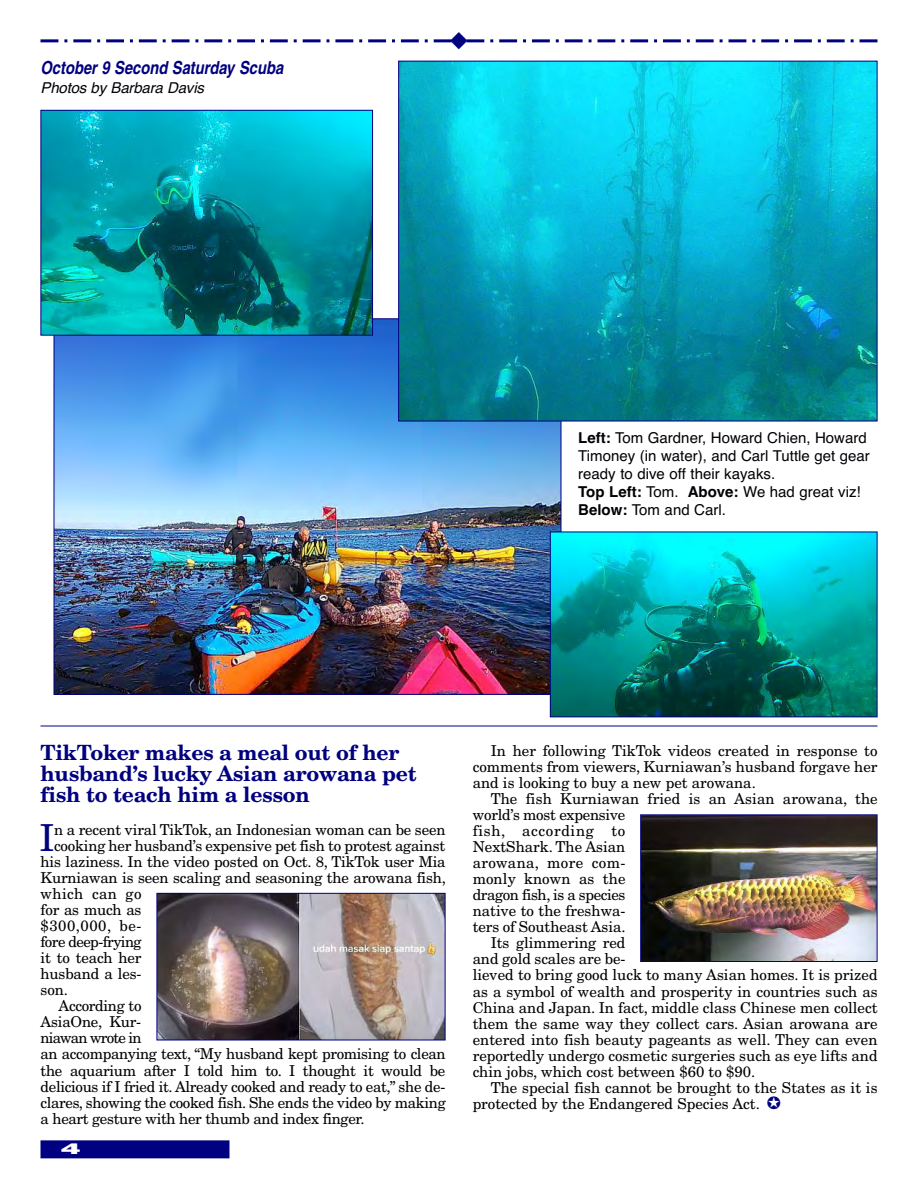
<style>
.page{position:relative;width:918px;height:1188px;background:#fff}
.page>*{position:absolute;margin:0;border:0;box-sizing:border-box;transform-origin:0 0}
.t1{font:37.2px "New Century Schlbk";color:#000080}
.t2{font:700 21px/21px "New Century Schlbk";letter-spacing:-.01em;color:#000080}
.t3{font:italic 700 condensed 18px "Helvetica";color:#000080}
.t4{font:15px/16px "New Century Schlbk";letter-spacing:-.005em;color:#000;text-align:justify}
.t5{font:15px/18px "Helvetica";color:#000006}
.t6{font:15px "New Century Schlbk";letter-spacing:.025em;color:#000}
.t7{font:15px "New Century Schlbk";letter-spacing:-.025em;color:#000}
.t8{font:italic 15px "Helvetica";letter-spacing:-.01em;color:#000006}
.t9{font:15px "New Century Schlbk";letter-spacing:.045em;color:#000}
.t10{font:15px "New Century Schlbk";letter-spacing:-.035em;color:#000}
.t11{font:15px "New Century Schlbk";letter-spacing:-.05em;color:#000}
.t12{font:900 15px "Helvetica";color:#fff;scale:2 1}
.s1{font-weight:700}
</style>
<div class="page">
<img style="left:56px;top:320px;width:503px;height:373px">
<div style="left:40px;top:1140px;width:190px;height:18px;background:#000080"></div>
<hr style="left:40px;top:39px;width:18px;height:3px;background:#000080">
<hr style="left:860px;top:39px;width:17px;height:3px;background:#000080">
<img style="left:400px;top:63px;width:476px;height:356px">
<img style="left:42px;top:112px;width:329px;height:222px">
<div style="left:40px;top:110px;width:333px;height:226px;border:1px solid #000080"></div>
<img style="left:552px;top:534px;width:324px;height:181px">
<div style="left:550px;top:532px;width:328px;height:185px;border:1px solid #000080"></div>
<hr style="left:40px;top:726px;width:838px;height:1px;background:#000080">
<img style="left:159px;top:895px;width:285px;height:143px">
<div style="left:157px;top:893px;width:289px;height:147px;border:1px solid #000080"></div>
<img style="left:642px;top:816px;width:233px;height:144px">
<div style="left:640px;top:814px;width:237px;height:148px;border:1px solid #000080"></div>
<svg style="left:58px;top:39px;width:802px;height:4px"></svg>
<p class="t3" style="left:40px;top:61px;width:244px">October 9 Second Saturday Scuba</p>
<p class="t8" style="left:40px;top:79px;width:165px">Photos by Barbara Davis</p>
<p class="t5" style="left:578px;top:429px;width:293px"><span class="s1">Left:</span> Tom Gardner, Howard Chien, Howard Timoney (in water), and Carl Tuttle get gear ready to dive off their kayaks.<br><span class="s1">Top Left:</span> Tom. <span class="s1">Above:</span> We had great viz!<br><span class="s1">Below:</span> Tom and Carl.</p>
<h2 class="t2" style="left:40px;top:744px;width:378px">TikToker makes a meal out of her husband’s lucky Asian arowana pet fish to teach him a lesson</h2>
<h1 class="t1" style="left:40px;top:824px;width:17px">I</h1>
<p class="t4" style="left:54px;top:823px;width:393px">n a recent viral TikTok, an Indonesian woman can be seen</p>
<p class="t4" style="left:54px;top:839px;width:393px">cooking her husband’s expensive pet fish to protest against</p>
<p class="t4" style="left:41px;top:855px;width:407px">his laziness. In the video posted on Oct. 8, TikTok user Mia</p>
<p class="t4" style="left:41px;top:871px;width:407px">Kurniawan is seen scaling and seasoning the arowana fish,</p>
<p class="t6" style="left:41px;top:888px;width:102px">which can go</p>
<p class="t4" style="left:41px;top:903px;width:103px">for as much as</p>
<p class="t4" style="left:41px;top:919px;width:102px">$300,000, be-</p>
<p class="t10" style="left:41px;top:936px;width:103px">fore deep-frying</p>
<p class="t4" style="left:41px;top:951px;width:103px">it to teach her</p>
<p class="t4" style="left:41px;top:967px;width:102px">husband a les-</p>
<p class="t4" style="left:41px;top:983px;width:29px">son.</p>
<p class="t4" style="left:59px;top:999px;width:85px">According to</p>
<p class="t4" style="left:41px;top:1015px;width:102px">AsiaOne, Kur-</p>
<p class="t11" style="left:41px;top:1033px;width:103px">niawan wrote in</p>
<p class="t4" style="left:41px;top:1048px;width:407px">an accompanying text, “My husband kept promising to clean</p>
<p class="t4" style="left:41px;top:1064px;width:406px">the aquarium after I told him to. I thought it would be</p>
<p class="t4" style="left:41px;top:1080px;width:406px">delicious if I fried it. Already cooked and ready to eat,” she de-</p>
<p class="t4" style="left:41px;top:1096px;width:407px">clares, showing the cooked fish. She ends the video by making</p>
<p class="t4" style="left:41px;top:1112px;width:325px">a heart gesture with her thumb and index finger.</p>
<p class="t12" style="left:61px;top:1139px;width:12px">4</p>
<p class="t4" style="left:473px;top:744px;width:406px;text-indent:18px">In her following TikTok videos created in response to comments from viewers, Kurniawan’s husband forgave her and is looking to buy a new pet arowana.</p>
<p class="t4" style="left:491px;top:792px;width:389px">The fish Kurniawan fried is an Asian arowana, the</p>
<p class="t4" style="left:473px;top:808px;width:154px">world’s most expensive</p>
<p class="t9" style="left:473px;top:825px;width:154px">fish, according to</p>
<p class="t4" style="left:473px;top:840px;width:154px">NextShark. The Asian</p>
<p class="t6" style="left:473px;top:857px;width:154px">arowana, more com-</p>
<p class="t4" style="left:473px;top:872px;width:154px">monly known as the</p>
<p class="t7" style="left:473px;top:889px;width:154px">dragon fish, is a species</p>
<p class="t4" style="left:473px;top:904px;width:154px">native to the freshwa-</p>
<p class="t4" style="left:473px;top:920px;width:154px">ters of Southeast Asia.</p>
<p class="t4" style="left:491px;top:936px;width:136px">Its glimmering red</p>
<p class="t4" style="left:473px;top:953px;width:154px">and gold scales are be-</p>
<p class="t4" style="left:473px;top:969px;width:406px">lieved to bring good luck to many Asian homes. It is prized</p>
<p class="t4" style="left:473px;top:985px;width:407px">as a symbol of wealth and prosperity in countries such as</p>
<p class="t4" style="left:473px;top:1001px;width:406px">China and Japan. In fact, middle class Chinese men collect</p>
<p class="t4" style="left:473px;top:1017px;width:407px">them the same way they collect cars. Asian arowana are</p>
<p class="t4" style="left:473px;top:1033px;width:406px">entered into fish beauty pageants as well. They can even</p>
<p class="t4" style="left:473px;top:1049px;width:407px">reportedly undergo cosmetic surgeries such as eye lifts and</p>
<p class="t4" style="left:473px;top:1065px;width:284px">chin jobs, which cost between $60 to $90.</p>
<p class="t4" style="left:491px;top:1081px;width:388px">The special fish cannot be brought to the States as it is</p>
<p class="t4" style="left:473px;top:1097px;width:289px">protected by the Endangered Species Act.</p>
</div>
